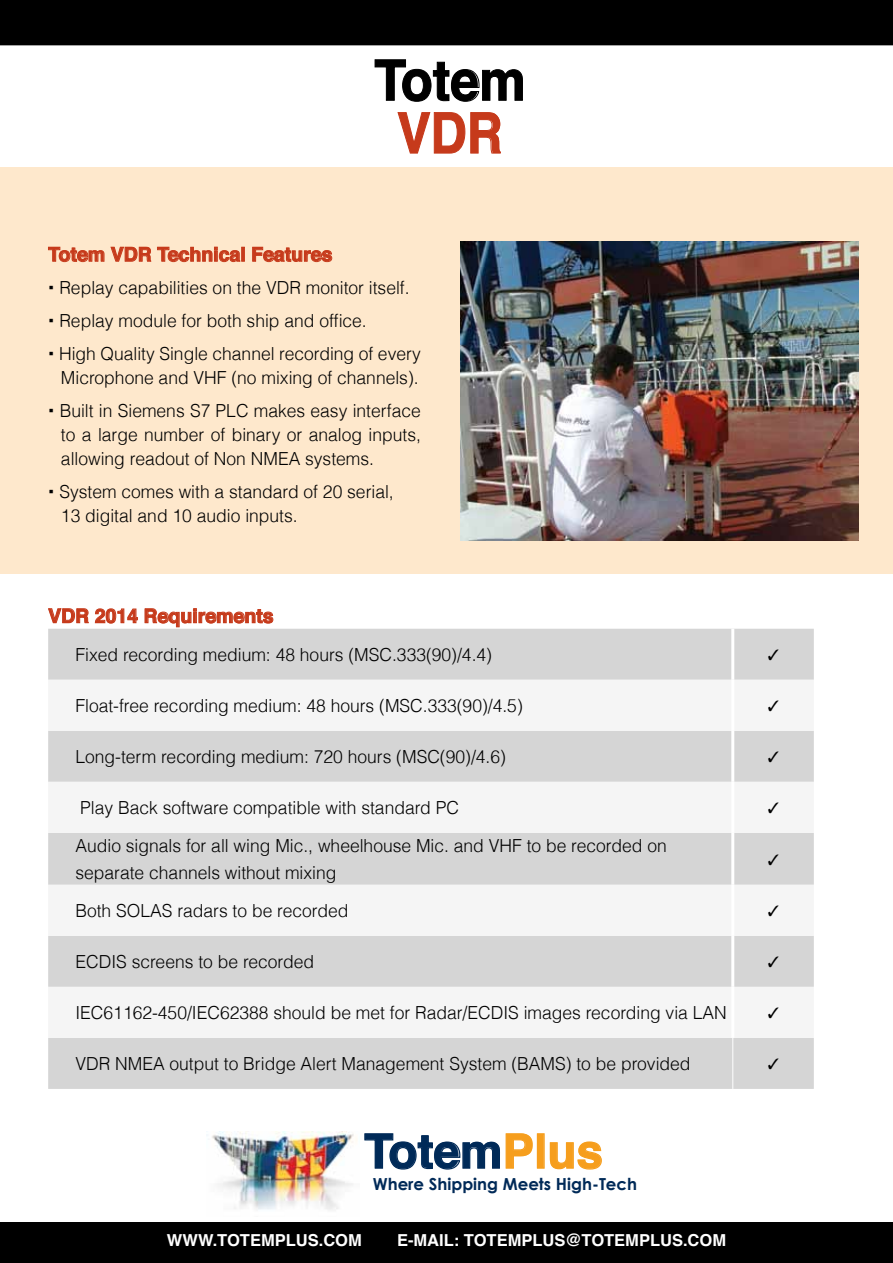
<style>
.page{position:relative;width:893px;height:1263px;background:#fff}
.page>*{position:absolute;margin:0;border:0;box-sizing:border-box;transform-origin:0 0}
.t1{font:700 56.25px "Helvetica";color:#000;scale:.93 1}
.t2{font:700 56.25px "Helvetica";color:#c63a1b;scale:.89 1}
.t3{font:700 47.7px "Helvetica";color:#002a58}
.t4{font:700 19.5px "Helvetica";color:#c63a1b}
.t5{font:300 18px/33px "Helvetica";color:#000}
.t6{font:700 16.65px "Century Gothic";color:#002a58}
.t7{font:700 16.5px "Helvetica";color:#fff}
.s1{color:#f69e1d}
</style>
<div class="page">
<div style="left:0;top:168px;width:893px;height:406px;background:#fee8cc"></div>
<div style="left:0;top:1223px;width:893px;height:40px;background:#000"></div>
<img style="left:207px;top:1131px;width:150px;height:79px">
<svg style="left:364px;top:1133px;width:169px;height:37px"></svg>
<div style="left:537px;top:1133px;width:8px;height:36px;border:1px solid #f69e1d"></div>
<svg style="left:549px;top:1141px;width:53px;height:29px"></svg>
<svg style="left:374px;top:59px;width:149px;height:43px"></svg>
<svg style="left:397px;top:112px;width:104px;height:42px"></svg>
<div style="left:0;top:0;width:893px;height:45px;background:#000"></div>
<svg style="left:48px;top:246px;width:103px;height:16px"></svg>
<svg style="left:157px;top:246px;width:87px;height:16px"></svg>
<svg style="left:252px;top:246px;width:80px;height:16px"></svg>
<svg style="left:48px;top:608px;width:41px;height:15px"></svg>
<svg style="left:95px;top:608px;width:43px;height:16px"></svg>
<svg style="left:144px;top:608px;width:130px;height:20px"></svg>
<div style="left:48px;top:629px;width:766px;height:460px;background:#d5d5d5"></div>
<svg style="left:48px;top:680px;width:766px;height:358px;fill:#f5f5f5"></svg>
<hr style="left:732px;top:1038px;width:1px;height:51px;background:#fff">
<hr style="left:731px;top:629px;width:3px;height:51px;background:#fff">
<hr style="left:731px;top:680px;width:3px;height:51px;background:#fff">
<hr style="left:731px;top:731px;width:3px;height:51px;background:#fff">
<hr style="left:731px;top:782px;width:3px;height:51px;background:#fff">
<hr style="left:731px;top:833px;width:3px;height:52px;background:#fff">
<hr style="left:731px;top:885px;width:3px;height:51px;background:#fff">
<hr style="left:731px;top:936px;width:3px;height:51px;background:#fff">
<hr style="left:731px;top:987px;width:3px;height:51px;background:#fff">
<img style="left:461px;top:242px;width:398px;height:298px">
<svg style="left:768px;top:649px;width:10px;height:11px"></svg>
<svg style="left:768px;top:700px;width:10px;height:11px"></svg>
<svg style="left:768px;top:751px;width:10px;height:11px"></svg>
<svg style="left:768px;top:802px;width:10px;height:11px"></svg>
<svg style="left:768px;top:854px;width:10px;height:11px"></svg>
<svg style="left:768px;top:905px;width:10px;height:11px"></svg>
<svg style="left:768px;top:956px;width:10px;height:11px"></svg>
<svg style="left:768px;top:1007px;width:10px;height:11px"></svg>
<svg style="left:768px;top:1058px;width:10px;height:11px"></svg>
<h1 class="t1" style="left:374px;top:35px;width:164px">Totem</h1>
<h1 class="t2" style="left:397px;top:88px;width:121px">VDR</h1>
<p class="t4" style="left:48px;top:239px;width:286px">Totem VDR Technical Features</p>
<p class="t5" style="left:59px;top:271px;width:363px">Replay capabilities on the VDR monitor itself.<br>Replay module for both ship and office.<br>High Quality Single channel recording of every</p>
<p class="t5" style="left:60px;top:361px;width:363px">Microphone and VHF (no mixing of channels .(<br>Built in Siemens 7S PLC makes easy interface</p>
<p class="t5" style="left:61px;top:423px;width:361px;line-height:24px">to a large number of binary or analog inputs, allowing readout of Non NMEA systems.</p>
<p class="t5" style="left:59px;top:480px;width:336px;line-height:24px">System comes with a standard of 20 serial,<br>13 digital and 10 audio inputs.</p>
<p class="t4" style="left:48px;top:600px;width:227px">VDR 2014 Requirements</p>
<p class="t5" style="left:75px;top:638px;width:418px">Fixed recording medium: 48 hours (MSC.333)90(/4.4(</p>
<p class="t5" style="left:75px;top:689px;width:449px">Float-free recording medium: 48 hours (MSC.333)90(/4.5(</p>
<p class="t5" style="left:75px;top:740px;width:432px">Long-term recording medium: 720 hours (MSC)90(/4.6(</p>
<p class="t5" style="left:75px;top:788px;width:593px;line-height:38px">Play Back software compatible with standard PC<br>Audio signals for all wing Mic., wheelhouse Mic. and VHF to be recorded on</p>
<p class="t5" style="left:75px;top:856px;width:263px">separate channels without mixing</p>
<p class="t5" style="left:75px;top:894px;width:275px">Both SOLAS radars to be recorded</p>
<p class="t5" style="left:75px;top:945px;width:240px">ECDIS screens to be recorded</p>
<p class="t5" style="left:75px;top:996px;width:653px">IEC61162-450/IEC62388 should be met for Radar/ECDIS images recording via LAN</p>
<p class="t5" style="left:75px;top:1047px;width:617px">VDR NMEA output to Bridge Alert Management System (BAMS) to be provided</p>
<h2 class="t3" style="left:364px;top:1113px;width:240px">Totem<span class="s1">Plus</span></h2>
<p class="t6" style="left:373px;top:1173px;width:266px">Where Shipping Meets High-Tech</p>
<p class="t7" style="left:167px;top:1226px;width:196px">WWW.TOTEMPLUS.COM</p>
<p class="t7" style="left:397px;top:1226px;width:330px">E-MAIL: TOTEMPLUS@TOTEMPLUS.COM</p>
</div>
